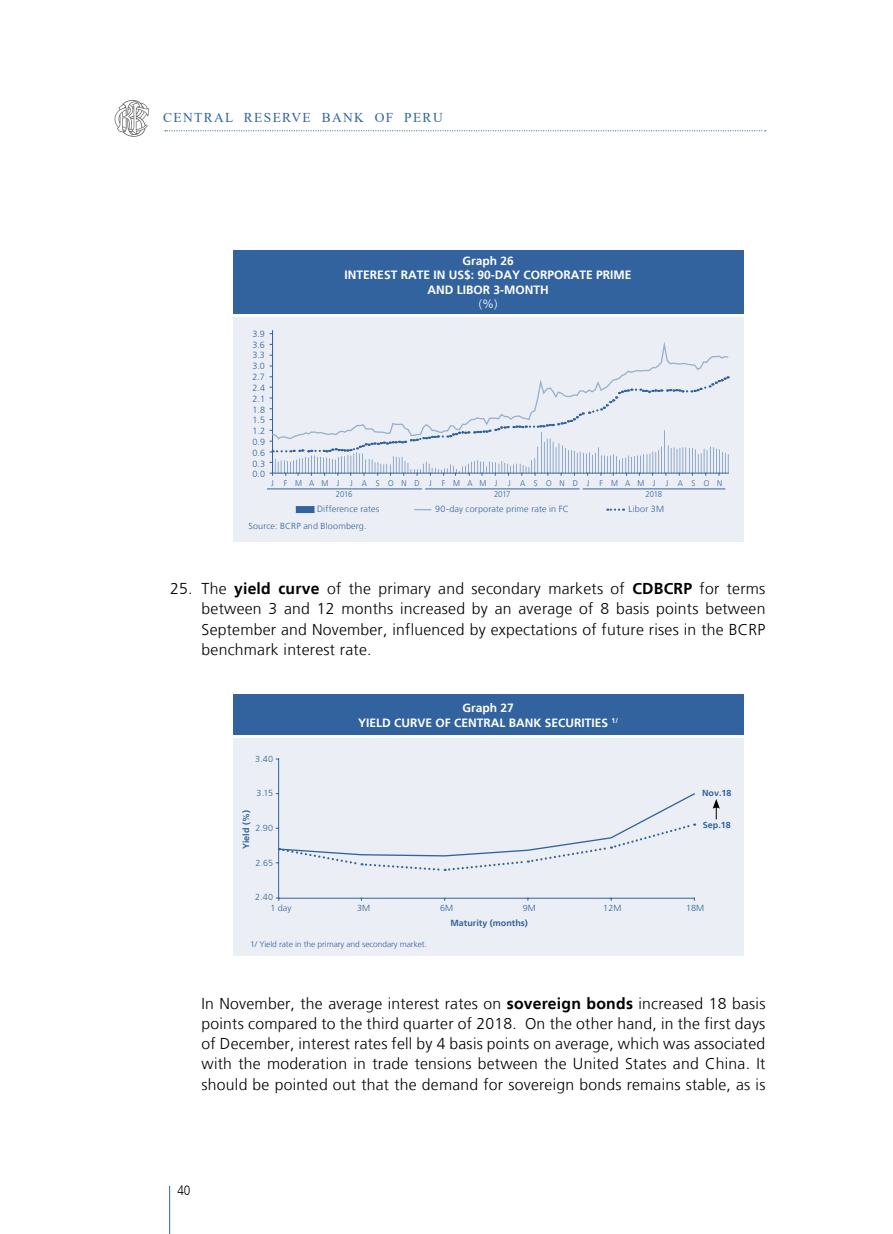
<style>
.page{position:relative;width:893px;height:1234px;background:#fff}
.page>*{position:absolute;margin:0;border:0;box-sizing:border-box;transform-origin:0 0}
.t1{font:300 15.75px/20.2px "Frutiger LT";letter-spacing:.015em;color:#000;text-align:justify}
.t2{font:13.5px "Times New Roman";letter-spacing:.1em;color:#32639e}
.t3{font:300 13.5px "Frutiger LT";color:#000;scale:.88 1}
.t4{font:700 12px/14.4px "Frutiger LT";color:#fff;text-align:center}
.t5{font:300 12px "Frutiger LT";color:#fff}
.t6{font:300 9px/10.8px "Frutiger LT";letter-spacing:.015em;color:#32639e;text-align:justify}
.t7{font:300 8.85px "Frutiger LT";letter-spacing:.015em;color:#32639e}
.t8{font:700 8.85px "Frutiger LT";color:#32639e}
.t9{font:300 8.25px "Frutiger LT";letter-spacing:-.01em;color:#32639e}
.t10{font:300 8.25px "Frutiger LT";letter-spacing:-.01em;color:#32639e;scale:.93 1}
.t11{font:300 8.25px "Frutiger LT";letter-spacing:1.105em;color:#32639e;scale:.93 1}
.s1{font-weight:700}
</style>
<div class="page">
<svg style="left:165px;top:130px;width:601px;height:1px"></svg>
<hr style="left:169px;top:1185px;width:1px;height:48px;background:#32639e">
<svg style="left:115px;top:100px;width:34px;height:37px"></svg>
<div style="left:233px;top:250px;width:510px;height:63px;background:#32639e"></div>
<div style="left:233px;top:316px;width:510px;height:225px;background:#ebeff5"></div>
<hr style="left:267px;top:488px;width:155px;height:1px;background:#32639e">
<hr style="left:426px;top:488px;width:153px;height:1px;background:#32639e">
<hr style="left:583px;top:488px;width:142px;height:1px;background:#32639e">
<div style="left:296px;top:506px;width:19px;height:7px;background:#32639e"></div>
<svg style="left:415px;top:509px;width:16px;height:1px"></svg>
<svg style="left:607px;top:508px;width:17px;height:2px"></svg>
<hr style="left:272px;top:330px;width:1px;height:143px;background:#32639e">
<svg style="left:271px;top:341px;width:458px;height:33px"></svg>
<svg style="left:270px;top:374px;width:460px;height:101px"></svg>
<div style="left:233px;top:738px;width:510px;height:217px;background:#ebeff5"></div>
<div style="left:233px;top:694px;width:510px;height:41px;background:#32639e"></div>
<svg style="left:713px;top:799px;width:7px;height:20px"></svg>
<hr style="left:278px;top:758px;width:1px;height:139px;background:#32639e">
<hr style="left:279px;top:897px;width:415px;height:1px;background:#32639e">
<svg style="left:276px;top:792px;width:420px;height:79px"></svg>
<p class="t2" style="left:163px;top:107px;width:281px">CENTRAL RESERVE BANK OF PERU</p>
<p class="t6" style="left:252px;top:328px;width:14px">3.9<br>3.6<br>3.3<br>3.0<br>2.7<br>2.4<br>2.1<br>1.8<br>1.5<br>1.2<br>0.9<br>0.6<br>0.3<br>0.0</p>
<p class="t10" style="left:271px;top:479px;width:4px">J</p>
<p class="t4" style="left:345px;top:253px;width:288px">Graph 26<br>INTEREST RATE IN US$: 90-DAY CORPORATE PRIME<br>AND LIBOR 3-MONTH</p>
<p class="t5" style="left:479px;top:297px;width:20px">(%)</p>
<p class="t10" style="left:284px;top:479px;width:61px">FMAM J</p>
<p class="t11" style="left:350px;top:479px;width:89px">JASONDJ</p>
<p class="t10" style="left:587px;top:479px;width:4px">J</p>
<p class="t10" style="left:494px;top:489px;width:19px">2017</p>
<p class="t10" style="left:646px;top:489px;width:19px">2018</p>
<p class="t10" style="left:442px;top:479px;width:61px">FMAM J</p>
<p class="t10" style="left:508px;top:479px;width:76px">J ASOND</p>
<p class="t10" style="left:600px;top:479px;width:61px">FMAM J</p>
<p class="t10" style="left:666px;top:479px;width:62px">JASON</p>
<p class="t10" style="left:336px;top:489px;width:19px">2016</p>
<p class="t6" style="left:317px;top:504px;width:64px">Difference rates</p>
<p class="t6" style="left:435px;top:504px;width:135px">90-day corporate prime rate in FC</p>
<p class="t6" style="left:629px;top:504px;width:37px">Libor 3M</p>
<p class="t7" style="left:248px;top:521px;width:120px">Source: BCRP and Bloomberg.</p>
<p class="t1" style="left:202px;top:578px;width:565px;text-indent:-32px">25. The <span class="s1">yield curve</span> of the primary and secondary markets of <span class="s1">CDBCRP</span> for terms between 3 and 12 months increased by an average of 8 basis points between September and November, influenced by expectations of future rises in the BCRP benchmark interest rate.</p>
<p class="t7" style="left:255px;top:753px;width:20px">3.40</p>
<p class="t7" style="left:257px;top:788px;width:18px">3.15</p>
<p class="t7" style="left:255px;top:822px;width:19px">2.90</p>
<p class="t7" style="left:256px;top:857px;width:19px">2.65</p>
<p class="t7" style="left:255px;top:891px;width:20px">2.40</p>
<p class="t8" style="left:241px;top:848px;width:40px;rotate:-90deg">Yield (%)</p>
<p class="t4" style="left:358px;top:700px;width:261px">Graph 27<br>YIELD CURVE OF CENTRAL BANK SECURITIES <sup>1/</sup></p>
<p class="t8" style="left:702px;top:787px;width:31px">Nov.18</p>
<p class="t8" style="left:703px;top:819px;width:30px">Sep.18</p>
<p class="t7" style="left:270px;top:903px;width:23px">1 day</p>
<p class="t9" style="left:250px;top:939px;width:178px">1/ Yield rate in the primary and secondary market.</p>
<p class="t7" style="left:357px;top:903px;width:15px">3M</p>
<p class="t7" style="left:440px;top:903px;width:15px">6M</p>
<p class="t7" style="left:523px;top:903px;width:15px">9M</p>
<p class="t8" style="left:450px;top:917px;width:79px">Maturity (months)</p>
<p class="t7" style="left:603px;top:903px;width:20px">12M</p>
<p class="t7" style="left:686px;top:903px;width:20px">18M</p>
<p class="t1" style="left:202px;top:993px;width:565px">In November, the average interest rates on <span class="s1">sovereign bonds</span> increased 18 basis points compared to the third quarter of 2018. On the other hand, in the first days of December, interest rates fell by 4 basis points on average, which was associated with the moderation in trade tensions between the United States and China. It should be pointed out that the demand for sovereign bonds remains stable, as is</p>
<p class="t3" style="left:177px;top:1182px;width:16px">40</p>
</div>
